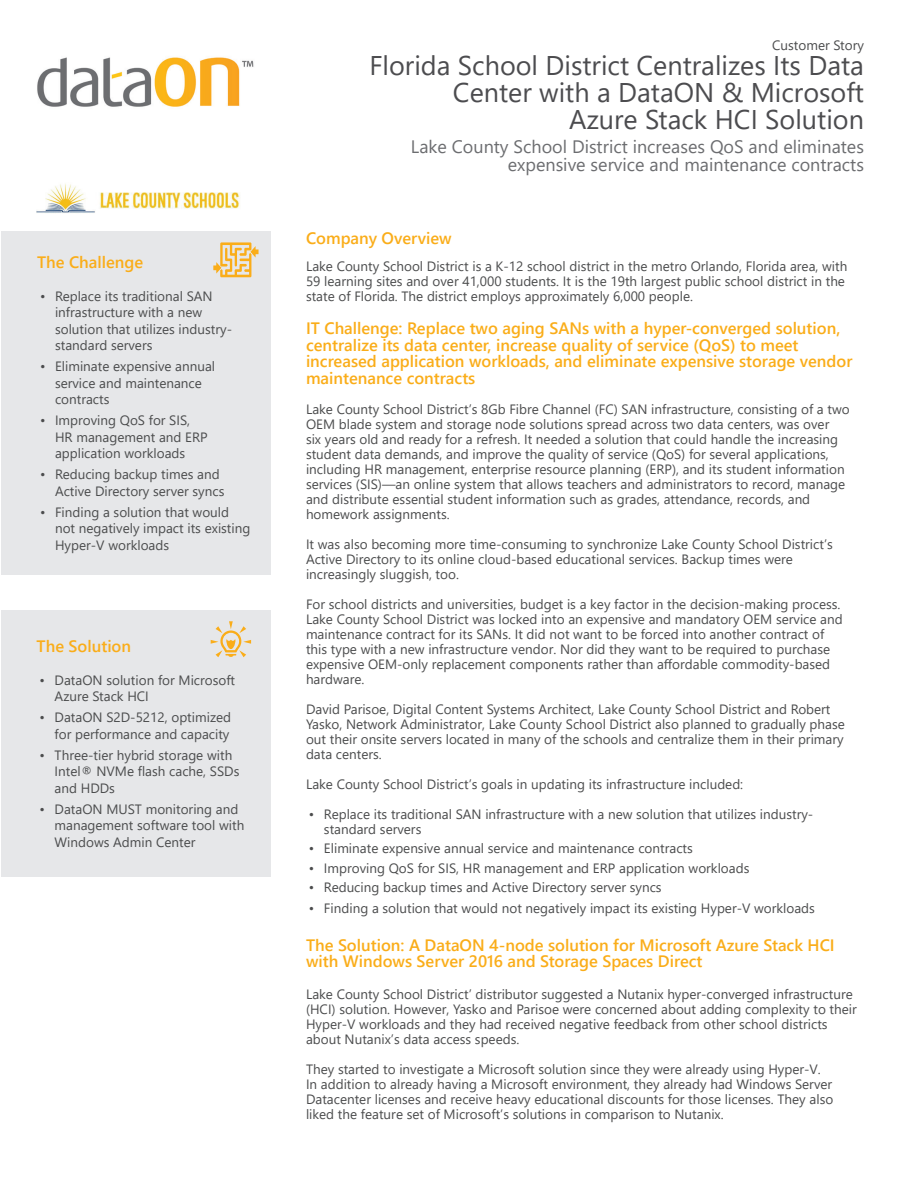
<style>
.page{position:relative;width:918px;height:1188px;background:#fff}
.page>*{position:absolute;margin:0;border:0;box-sizing:border-box;transform-origin:0 0}
.t1{font:27px/27px "Segoe UI";color:#4c4c4f;text-align:right}
.t2{font:18px/18px "Segoe UI";color:#6c6d70;text-align:right}
.t3{font:600 16.5px/16.5px "Segoe UI";color:#faad19}
.t4{font:13.5px/15px "Segoe UI";color:#4b4c4d}
</style>
<div class="page">
<div style="left:1px;top:231px;width:270px;height:344px;background:#e6e7e9"></div>
<svg style="left:213px;top:242px;width:46px;height:35px"></svg>
<img style="left:36px;top:183px;width:204px;height:30px">
<div style="left:1px;top:610px;width:270px;height:267px;background:#e6e7e9"></div>
<svg style="left:211px;top:621px;width:40px;height:36px"></svg>
<img style="left:37px;top:57px;width:217px;height:50px">
<p class="t3" style="left:37px;top:252px;width:108px">The Challenge</p>
<p class="t4" style="left:55px;top:286px;width:179px;line-height:16.5px;text-indent:-15px">• Replace its traditional SAN infrastructure with a new solution that utilizes industry&shy;standard servers</p>
<p class="t4" style="left:55px;top:357px;width:162px;line-height:16.5px;text-indent:-15px">• Eliminate expensive annual service and maintenance contracts</p>
<p class="t4" style="left:55px;top:411px;width:154px;line-height:16.5px;text-indent:-15px">• Improving QoS for SIS,<br>HR management and ERP application workloads</p>
<p class="t4" style="left:55px;top:465px;width:171px;line-height:16.5px;text-indent:-15px">• Reducing backup times and<br>Active Directory server syncs</p>
<p class="t4" style="left:55px;top:502px;width:197px;line-height:16.5px;text-indent:-15px">• Finding a solution that would not negatively impact its existing<br>Hyper-V workloads</p>
<p class="t3" style="left:37px;top:636px;width:96px">The Solution</p>
<p class="t4" style="left:55px;top:670px;width:182px;line-height:16.5px;text-indent:-15px">• DataON solution for Microsoft<br>Azure Stack HCI</p>
<p class="t4" style="left:40px;top:708px;width:193px;line-height:16.5px;text-align:right">• DataON S2D-5212, optimized for performance and capacity</p>
<p class="t4" style="left:55px;top:745px;width:186px;line-height:16.5px;text-indent:-15px">• Three-tier hybrid storage with<br>Intel® NVMe flash cache, SSDs and HDDs</p>
<p class="t4" style="left:55px;top:799px;width:191px;line-height:16.5px;text-indent:-15px">• DataON MUST monitoring and management software tool with<br>Windows Admin Center</p>
<p class="t4" style="left:772px;top:37px;width:93px">Customer Story</p>
<h1 class="t1" style="left:369px;top:50px;width:496px">Florida School District Centralizes Its Data<br>Center with a DataON &amp; Microsoft<br>Azure Stack HCI Solution</h1>
<h2 class="t2" style="left:411px;top:136px;width:455px">Lake County School District increases QoS and eliminates expensive service and maintenance contracts</h2>
<p class="t3" style="left:306px;top:229px;width:147px">Company Overview</p>
<p class="t4" style="left:306px;top:258px;width:543px">Lake County School District is a K-12 school district in the metro Orlando, Florida area, with<br>59 learning sites and over 41,000 students. It is the 19th largest public school district in the state of Florida. The district employs approximately 6,000 people.</p>
<p class="t3" style="left:306px;top:319px;width:548px">IT Challenge: Replace two aging SANs with a hyper-converged solution, centralize its data center, increase quality of service (QoS) to meet increased application workloads, and eliminate expensive storage vendor maintenance contracts</p>
<p class="t4" style="left:306px;top:400px;width:545px">Lake County School District’s 8Gb Fibre Channel (FC) SAN infrastructure, consisting of a two OEM blade system and storage node solutions spread across two data centers, was over<br>six years old and ready for a refresh. It needed a solution that could handle the increasing student data demands, and improve the quality of service (QoS) for several applications, including HR management, enterprise resource planning (ERP), and its student information services (SIS)—an online system that allows teachers and administrators to record, manage and distribute essential student information such as grades, attendance, records, and homework assignments.</p>
<p class="t4" style="left:306px;top:535px;width:528px">It was also becoming more time-consuming to synchronize Lake County School District’s<br>Active Directory to its online cloud-based educational services. Backup times were increasingly sluggish, too.</p>
<p class="t4" style="left:306px;top:595px;width:538px">For school districts and universities, budget is a key factor in the decision-making process.<br>Lake County School District was locked into an expensive and mandatory OEM service and maintenance contract for its SANs. It did not want to be forced into another contract of this type with a new infrastructure vendor. Nor did they want to be required to purchase expensive OEM-only replacement components rather than affordable commodity-based hardware.</p>
<p class="t4" style="left:306px;top:700px;width:540px">David Parisoe, Digital Content Systems Architect, Lake County School District and Robert Yasko, Network Administrator, Lake County School District also planned to gradually phase out their onsite servers located in many of the schools and centralize them in their primary data centers.</p>
<p class="t4" style="left:306px;top:775px;width:439px">Lake County School District’s goals in updating its infrastructure included:</p>
<p class="t4" style="left:324px;top:805px;width:491px;text-indent:-15px">• Replace its traditional SAN infrastructure with a new solution that utilizes industry&shy;standard servers</p>
<p class="t4" style="left:309px;top:840px;width:385px">• Eliminate expensive annual service and maintenance contracts</p>
<p class="t4" style="left:309px;top:859px;width:442px">• Improving QoS for SIS, HR management and ERP application workloads</p>
<p class="t4" style="left:309px;top:879px;width:354px">• Reducing backup times and Active Directory server syncs</p>
<p class="t4" style="left:309px;top:900px;width:507px">• Finding a solution that would not negatively impact its existing Hyper-V workloads</p>
<p class="t3" style="left:306px;top:935px;width:530px">The Solution: A DataON 4-node solution for Microsoft Azure Stack HCI with Windows Server 2016 and Storage Spaces Direct</p>
<p class="t4" style="left:306px;top:985px;width:552px">Lake County School District’ distributor suggested a Nutanix hyper-converged infrastructure (HCI) solution. However, Yasko and Parisoe were concerned about adding complexity to their Hyper-V workloads and they had received negative feedback from other school districts about Nutanix’s data access speeds.</p>
<p class="t4" style="left:306px;top:1060px;width:529px">They started to investigate a Microsoft solution since they were already using Hyper-V.<br>In addition to already having a Microsoft environment, they already had Windows Server Datacenter licenses and receive heavy educational discounts for those licenses. They also liked the feature set of Microsoft’s solutions in comparison to Nutanix.</p>
</div>
